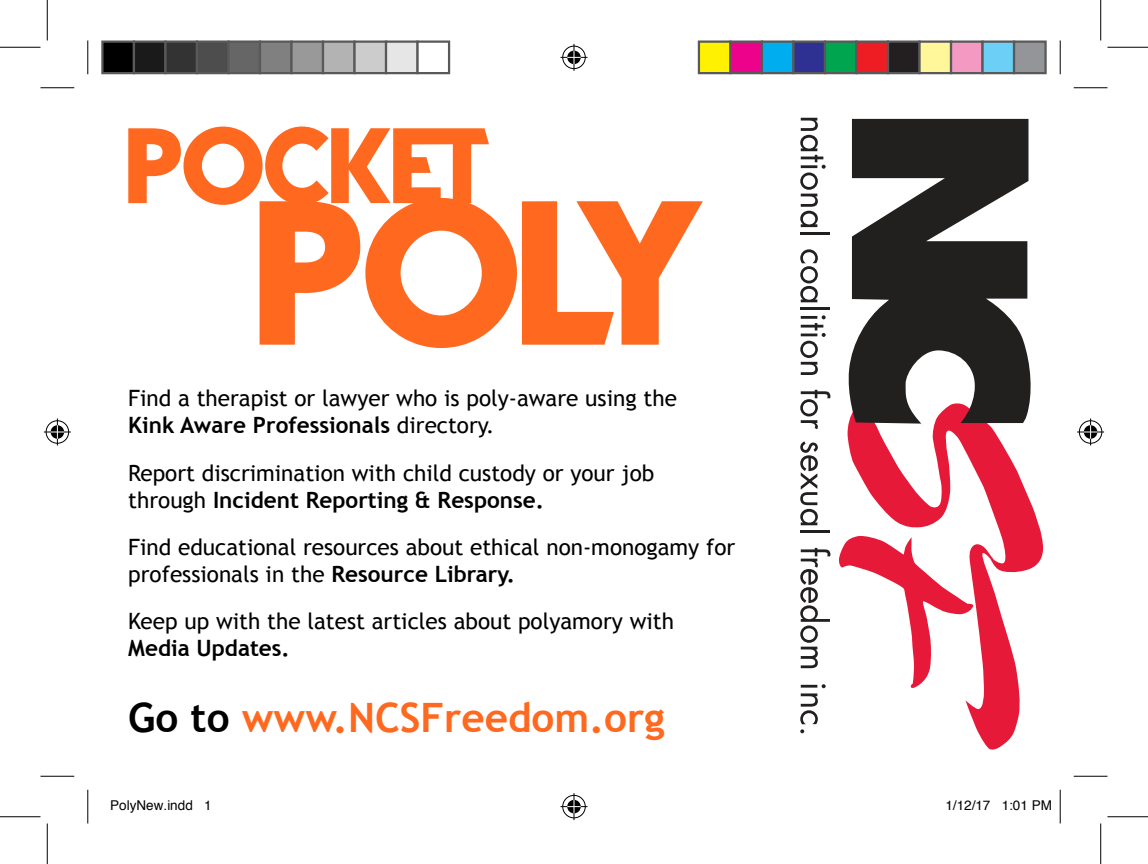
<style>
.page{position:relative;width:1148px;height:864px;background:#fff}
.page>*{position:absolute;margin:0;border:0;box-sizing:border-box;transform-origin:0 0}
.t1{font:207px "Typo Graphica";color:#ff681f}
.t2{font:108px "Typo Graphica";color:#ff681f}
.t3{font:700 40.5px "Trebuchet MS";color:#ff681f}
.t4{font:22.5px/27px "Trebuchet MS";color:#000}
.t5{font:700 22.5px "Trebuchet MS";color:#000}
.t6{font:13.5px "Helvetica";color:#000}
.s1{font-weight:700}
.s2{color:#000}
</style>
<div class="page">
<svg style="left:800px;top:118px;width:25px;height:109px"></svg>
<hr style="left:800px;top:232px;width:30px;height:3px;background:#221f1f">
<svg style="left:800px;top:249px;width:18px;height:53px"></svg>
<hr style="left:800px;top:307px;width:30px;height:3px;background:#221f1f">
<svg style="left:800px;top:315px;width:25px;height:60px"></svg>
<svg style="left:800px;top:390px;width:30px;height:39px"></svg>
<svg style="left:800px;top:441px;width:18px;height:84px"></svg>
<hr style="left:800px;top:530px;width:30px;height:3px;background:#221f1f">
<svg style="left:800px;top:548px;width:30px;height:120px"></svg>
<svg style="left:800px;top:684px;width:25px;height:49px"></svg>
<svg style="left:847px;top:429px;width:196px;height:321px"></svg>
<svg style="left:847px;top:119px;width:184px;height:310px;fill:#221f1f"></svg>
<svg style="left:839px;top:535px;width:135px;height:154px"></svg>
<hr style="left:40px;top:87px;width:34px;height:1px;background:#000">
<hr style="left:1073px;top:87px;width:34px;height:1px;background:#000">
<hr style="left:40px;top:776px;width:34px;height:1px;background:#000">
<hr style="left:1073px;top:776px;width:34px;height:1px;background:#000">
<hr style="left:87px;top:40px;width:1px;height:34px;background:#000">
<hr style="left:87px;top:790px;width:1px;height:34px;background:#000">
<hr style="left:1059px;top:40px;width:1px;height:34px;background:#000">
<hr style="left:1059px;top:790px;width:1px;height:34px;background:#000">
<hr style="left:0;top:47px;width:40px;height:1px;background:#000">
<hr style="left:1107px;top:47px;width:41px;height:1px;background:#000">
<hr style="left:0;top:816px;width:40px;height:1px;background:#000">
<hr style="left:1107px;top:816px;width:41px;height:1px;background:#000">
<hr style="left:47px;top:0;width:1px;height:40px;background:#000">
<hr style="left:47px;top:824px;width:1px;height:40px;background:#000">
<hr style="left:1100px;top:0;width:1px;height:40px;background:#000">
<hr style="left:1100px;top:824px;width:1px;height:40px;background:#000">
<svg style="left:560px;top:44px;width:27px;height:27px"></svg>
<svg style="left:560px;top:793px;width:27px;height:27px"></svg>
<svg style="left:44px;top:418px;width:27px;height:28px"></svg>
<svg style="left:1077px;top:418px;width:27px;height:28px"></svg>
<div style="left:102px;top:42px;width:32px;height:31px;background:#000"></div>
<div style="left:101px;top:40px;width:34px;height:34px;border:2px solid #595959"></div>
<div style="left:134px;top:42px;width:31px;height:31px;background:#1a1a1a"></div>
<div style="left:133px;top:40px;width:33px;height:34px;border:2px solid #595959"></div>
<div style="left:165px;top:42px;width:32px;height:31px;background:#333"></div>
<div style="left:164px;top:40px;width:34px;height:34px;border:2px solid #595959"></div>
<div style="left:197px;top:42px;width:31px;height:31px;background:#4d4d4d"></div>
<div style="left:196px;top:40px;width:34px;height:34px;border:2px solid #595959"></div>
<div style="left:228px;top:42px;width:32px;height:31px;background:#666"></div>
<div style="left:227px;top:40px;width:34px;height:34px;border:2px solid #595959"></div>
<div style="left:260px;top:42px;width:31px;height:31px;background:#808080"></div>
<div style="left:259px;top:40px;width:33px;height:34px;border:2px solid #595959"></div>
<div style="left:291px;top:42px;width:32px;height:31px;background:#999"></div>
<div style="left:290px;top:40px;width:34px;height:34px;border:2px solid #595959"></div>
<div style="left:323px;top:42px;width:31px;height:31px;background:#b3b3b3"></div>
<div style="left:322px;top:40px;width:34px;height:34px;border:2px solid #595959"></div>
<div style="left:354px;top:42px;width:32px;height:31px;background:#ccc"></div>
<div style="left:353px;top:40px;width:34px;height:34px;border:2px solid #595959"></div>
<div style="left:386px;top:42px;width:31px;height:31px;background:#e6e6e6"></div>
<div style="left:385px;top:40px;width:33px;height:34px;border:2px solid #595959"></div>
<div style="left:416px;top:40px;width:34px;height:34px;border:2px solid #595959"></div>
<div style="left:699px;top:42px;width:31px;height:31px;background:#fff101"></div>
<div style="left:698px;top:40px;width:33px;height:34px;border:2px solid #595959"></div>
<div style="left:730px;top:42px;width:32px;height:31px;background:#ed028c"></div>
<div style="left:729px;top:40px;width:34px;height:34px;border:2px solid #595959"></div>
<div style="left:762px;top:42px;width:31px;height:31px;background:#00aeef"></div>
<div style="left:760px;top:40px;width:34px;height:34px;border:2px solid #595959"></div>
<div style="left:793px;top:42px;width:32px;height:31px;background:#2e3092"></div>
<div style="left:792px;top:40px;width:34px;height:34px;border:2px solid #595959"></div>
<div style="left:825px;top:42px;width:31px;height:31px;background:#00a54f"></div>
<div style="left:824px;top:40px;width:33px;height:34px;border:2px solid #595959"></div>
<div style="left:856px;top:42px;width:32px;height:31px;background:#ee1d23"></div>
<div style="left:855px;top:40px;width:34px;height:34px;border:2px solid #595959"></div>
<div style="left:888px;top:42px;width:31px;height:31px;background:#231f20"></div>
<div style="left:886px;top:40px;width:34px;height:34px;border:2px solid #595959"></div>
<div style="left:919px;top:42px;width:32px;height:31px;background:#fff79a"></div>
<div style="left:918px;top:40px;width:34px;height:34px;border:2px solid #595959"></div>
<div style="left:951px;top:42px;width:31px;height:31px;background:#f499c2"></div>
<div style="left:950px;top:40px;width:33px;height:34px;border:2px solid #595959"></div>
<div style="left:982px;top:42px;width:32px;height:31px;background:#6bcff6"></div>
<div style="left:981px;top:40px;width:34px;height:34px;border:2px solid #595959"></div>
<div style="left:1014px;top:42px;width:31px;height:31px;background:#939598"></div>
<div style="left:1012px;top:40px;width:34px;height:34px;border:2px solid #595959"></div>
<h2 class="t2" style="left:128px;top:96px;width:365px">POCKET</h2>
<h1 class="t1" style="left:259px;top:139px;width:450px">POLY</h1>
<p class="t4" style="left:128px;top:385px;width:550px">Find a therapist or lawyer who is poly-aware using the<br><span class="s1">Kink Aware Professionals</span> directory.</p>
<p class="t4" style="left:128px;top:460px;width:527px">Report discrimination with child custody or your job through <span class="s1">Incident Reporting &amp; Response.</span></p>
<p class="t4" style="left:128px;top:534px;width:608px">Find educational resources about ethical non-monogamy for professionals in the <span class="s1">Resource Library.</span></p>
<p class="t4" style="left:128px;top:608px;width:547px">Keep up with the latest articles about polyamory with</p>
<p class="t5" style="left:128px;top:634px;width:163px">Media Updates.</p>
<h3 class="t3" style="left:128px;top:692px;width:538px"><span class="s2">Go to</span> www.NCSFreedom.org</h3>
<p class="t6" style="left:110px;top:795px;width:103px">PolyNew.indd 1</p>
<p class="t6" style="left:945px;top:795px;width:108px">1/12/17 1:01 PM</p>
</div>
